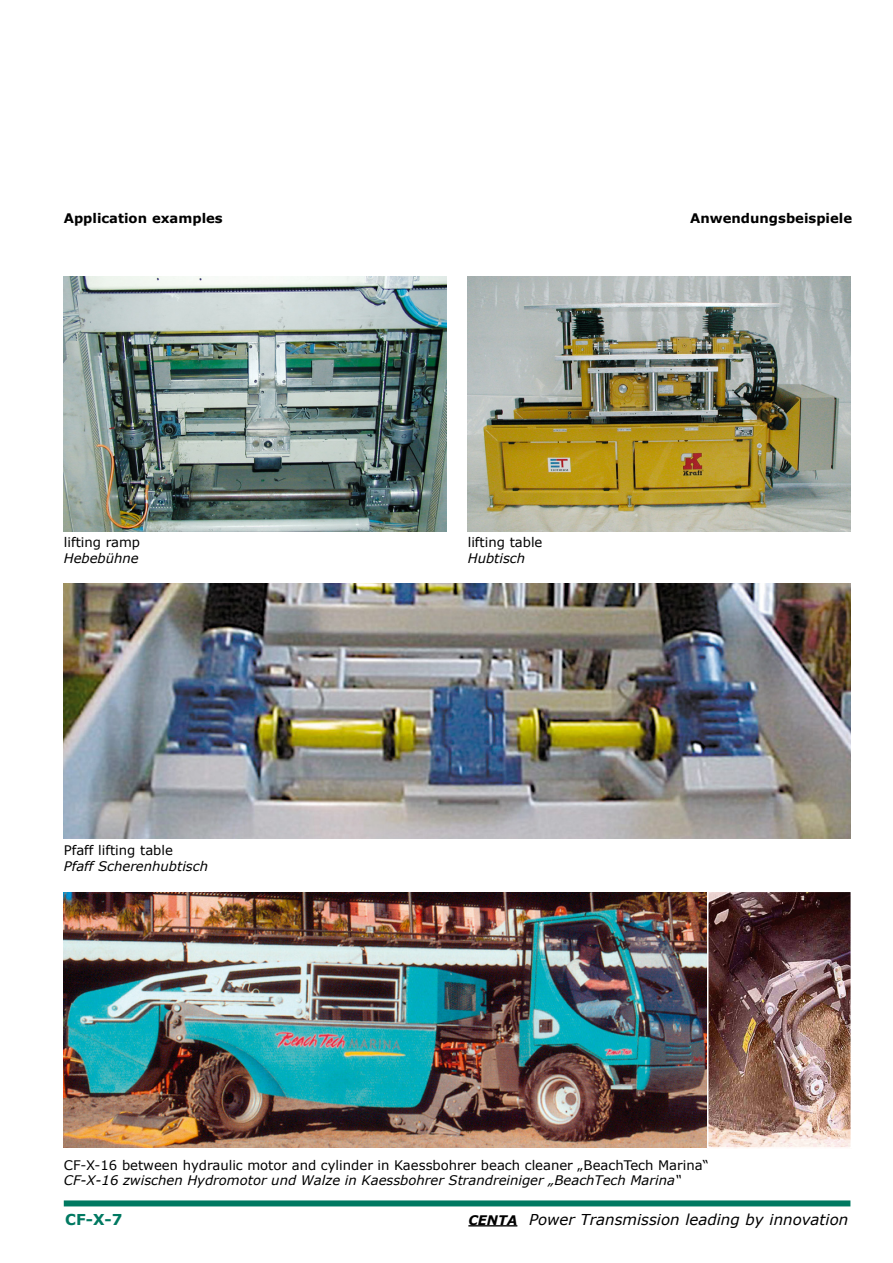
<style>
.page{position:relative;width:893px;height:1263px;background:#fff}
.page>*{position:absolute;margin:0;border:0;box-sizing:border-box;transform-origin:0 0}
.t1{font:italic 15px "Verdana";color:#000}
.t2{font:700 15px "Verdana";color:#007961}
.t3{font:13.2px "Verdana";color:#000}
.t4{font:italic 13.2px "Verdana";color:#000}
.t5{font:700 13.2px "Verdana";color:#000}
.s1{font-weight:700;font-size:13.2px}
</style>
<div class="page">
<hr style="left:468px;top:1225px;width:49px;height:1px;background:#000">
<div style="left:64px;top:1200px;width:786px;height:6px;background:#007961"></div>
<img style="left:468px;top:276px;width:382px;height:255px">
<img style="left:64px;top:276px;width:382px;height:255px">
<img style="left:64px;top:892px;width:785px;height:256px">
<img style="left:64px;top:583px;width:786px;height:255px">
<div style="left:707px;top:890px;width:145px;height:259px;border:2px solid #fff"></div>
<p class="t5" style="left:64px;top:209px;width:160px">Application examples</p>
<p class="t5" style="left:690px;top:209px;width:163px">Anwendungsbeispiele</p>
<p class="t3" style="left:64px;top:534px;width:78px">lifting ramp</p>
<p class="t4" style="left:64px;top:549px;width:77px">Hebebühne</p>
<p class="t3" style="left:64px;top:841px;width:111px">Pfaff lifting table</p>
<p class="t4" style="left:64px;top:857px;width:146px">Pfaff Scherenhubtisch</p>
<p class="t3" style="left:468px;top:534px;width:76px">lifting table</p>
<p class="t4" style="left:468px;top:549px;width:59px">Hubtisch</p>
<p class="t3" style="left:64px;top:1156px;width:646px">CF-X-16 between hydraulic motor and cylinder in Kaessbohrer beach cleaner „BeachTech Marina“</p>
<p class="t4" style="left:64px;top:1171px;width:619px">CF-X-16 zwischen Hydromotor und Walze in Kaessbohrer Strandreiniger „BeachTech Marina“</p>
<p class="t2" style="left:65px;top:1209px;width:59px">CF-X-7</p>
<p class="t1" style="left:468px;top:1209px;width:381px"><span class="s1">CENTA</span> Power Transmission leading by innovation</p>
</div>
